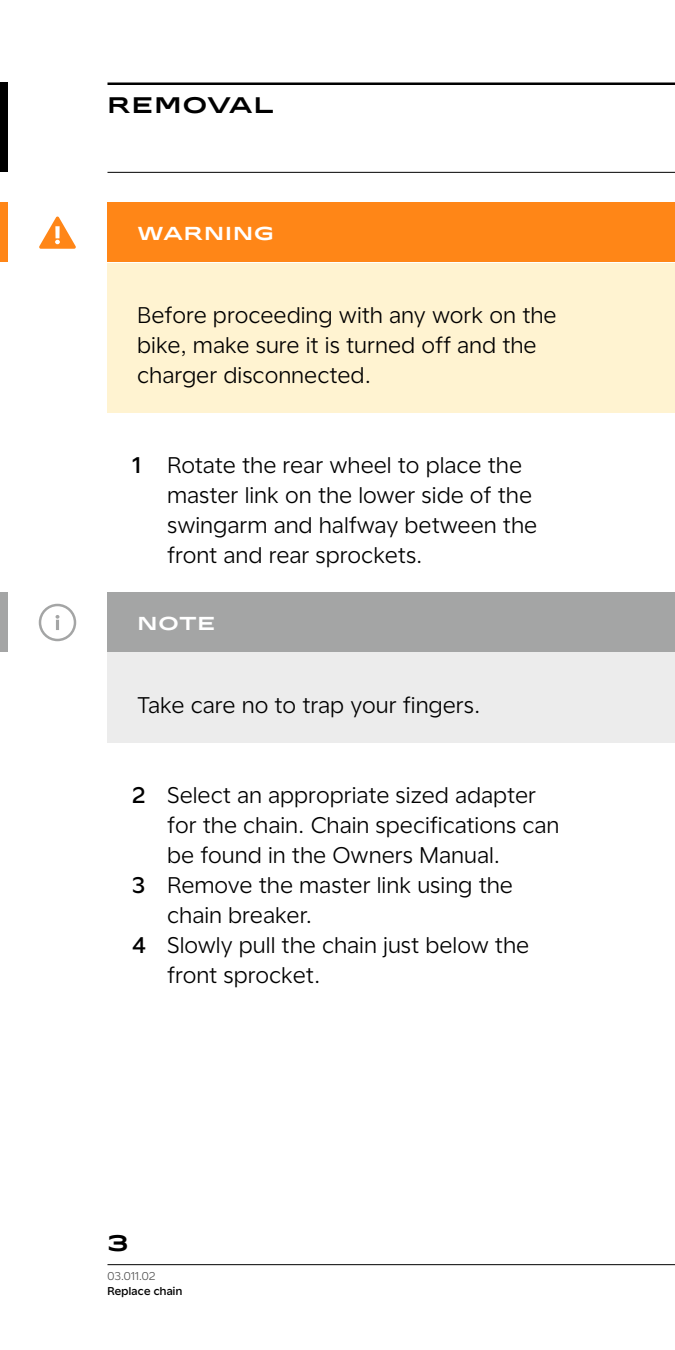
<style>
.page{position:relative;width:675px;height:1350px;background:#fff}
.page>*{position:absolute;margin:0;border:0;box-sizing:border-box;transform-origin:0 0}
.Box_copy{font:22.5px/30px "Universal Sans Display 300";letter-spacing:.03em;color:#000}
.Main_sections{font:500 22.5px "Stark Sans";letter-spacing:.06em;color:#000}
.Box_name{font:500 18.75px "Stark Sans";letter-spacing:.06em;color:#fff}
.t1{font:11.25px "Universal Sans Display 500";letter-spacing:.03em;color:#000}
.t2{font:11.25px "Universal Sans Display 300";letter-spacing:.03em;color:#4d4d4d}
.s1{font-family:"Universal Sans Display 500"}
</style>
<div class="page">
<hr style="left:108px;top:1265px;width:567px;height:1px;background:#000">
<hr style="left:108px;top:82px;width:567px;height:3px;background:#000">
<hr style="left:108px;top:172px;width:567px;height:1px;background:#000">
<div style="left:108px;top:202px;width:567px;height:60px;background:#ff8617"></div>
<div style="left:108px;top:263px;width:567px;height:149px;background:#fff3d1"></div>
<div style="left:108px;top:592px;width:567px;height:60px;background:#a4a5a5"></div>
<div style="left:108px;top:652px;width:567px;height:91px;background:#ececec"></div>
<div style="left:0;top:202px;width:8px;height:60px;background:#ff8617"></div>
<svg style="left:39px;top:216px;width:37px;height:33px"></svg>
<div style="left:0;top:82px;width:8px;height:90px;background:#000"></div>
<div style="left:0;top:592px;width:8px;height:60px;background:#a4a5a5"></div>
<svg style="left:39px;top:604px;width:37px;height:37px"></svg>
<p class="Main_sections" style="left:108px;top:89px;width:167px">REMOVAL</p>
<p class="Box_name" style="left:138px;top:221px;width:138px">WARNING</p>
<p class="Box_copy" style="left:138px;top:300px;width:420px">Before proceeding with any work on the bike, make sure it is turned off and the charger disconnected.</p>
<p class="Box_copy" style="left:168px;top:450px;width:371px;text-indent:-35px"><span class="s1">1</span> Rotate the rear wheel to place the master link on the lower side of the swingarm and halfway between the front and rear sprockets.</p>
<p class="Box_name" style="left:138px;top:611px;width:79px">NOTE</p>
<p class="Box_copy" style="left:138px;top:690px;width:344px">Take care no to trap your fingers.</p>
<p class="Box_copy" style="left:168px;top:780px;width:393px;text-indent:-35px"><span class="s1">2</span> Select an appropriate sized adapter for the chain. Chain specifications can be found in the Owners Manual.</p>
<p class="Box_copy" style="left:168px;top:870px;width:347px;text-indent:-35px"><span class="s1">3</span> Remove the master link using the chain breaker.</p>
<p class="Box_copy" style="left:168px;top:930px;width:363px;text-indent:-35px"><span class="s1">4</span> Slowly pull the chain just below the front sprocket.</p>
<p class="Main_sections" style="left:108px;top:1228px;width:22px">3</p>
<p class="t2" style="left:108px;top:1270px;width:49px">03.011.02</p>
<p class="t1" style="left:108px;top:1285px;width:76px">Replace chain</p>
</div>
